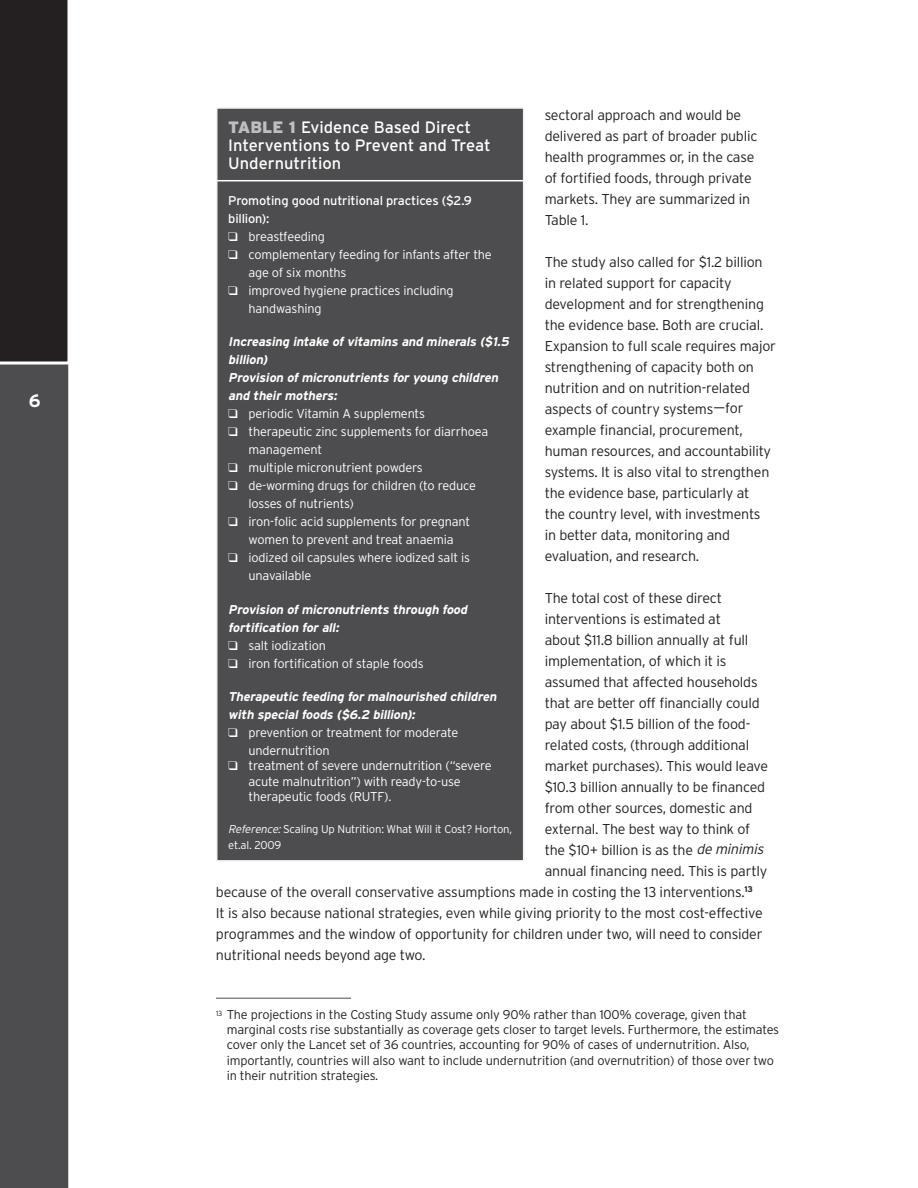
<style>
.page{position:relative;width:918px;height:1188px;background:#fff}
.page>*{position:absolute;margin:0;border:0;box-sizing:border-box;transform-origin:0 0}
.t1{font:700 18px "Interstate";color:#fff}
.t2{font:16.5px/18.1px "Interstate";color:#fff}
.t3{font:300 14.25px/21px "Interstate";letter-spacing:-.015em;color:#231f20}
.t4{font:300 12.75px/18px "Interstate";letter-spacing:-.015em;color:#fff}
.t5{font:300 12.75px/15.3px "Interstate";letter-spacing:-.015em;color:#231f20}
.t6{font:italic 700 12.75px/18px "Interstate";color:#fff}
.t7{font:12.75px/18px "Interstate";letter-spacing:-.015em;color:#fff}
.t8{font:300 11.25px/16.5px "Interstate";letter-spacing:-.015em;color:#fff}
.s1{font-style:italic}
.s2{font-weight:900;color:#bcbec0}
</style>
<div class="page">
<div style="left:0;top:366px;width:69px;height:822px;background:#4d4d4f"></div>
<div style="left:0;top:0;width:69px;height:366px;background:#242021"></div>
<div style="left:217px;top:108px;width:307px;height:753px;background:#4d4d4f"></div>
<hr style="left:208px;top:180px;width:324px;height:1px;background:#fff">
<div style="left:216px;top:107px;width:308px;height:755px;border:2px solid #f2f2f3"></div>
<hr style="left:216px;top:998px;width:135px;height:1px;background:#4d4d4f">
<p class="t1" style="left:29px;top:391px;width:13px">6</p>
<p class="t3" style="left:545px;top:104px;width:214px">sectoral approach and would be delivered as part of broader public health programmes or, in the case of fortified foods, through private markets. They are summarized in<br>Table 1.</p>
<p class="t3" style="left:545px;top:251px;width:233px">The study also called for $1.2 billion in related support for capacity development and for strengthening the evidence base. Both are crucial.<br>Expansion to full scale requires major strengthening of capacity both on nutrition and on nutrition-related aspects of country systems—for example financial, procurement, human resources, and accountability systems. It is also vital to strengthen the evidence base, particularly at<br>the country level, with investments<br>in better data, monitoring and evaluation, and research.</p>
<p class="t3" style="left:545px;top:587px;width:179px">The total cost of these direct</p>
<p class="t3" style="left:545px;top:608px;width:178px">interventions is estimated at</p>
<p class="t3" style="left:545px;top:629px;width:205px">about $11.8 billion annually at full</p>
<p class="t3" style="left:545px;top:650px;width:183px">implementation, of which it is</p>
<p class="t3" style="left:545px;top:671px;width:215px">assumed that affected households</p>
<p class="t3" style="left:545px;top:692px;width:217px">that are better off financially could</p>
<p class="t3" style="left:545px;top:713px;width:207px">pay about $1.5 billion of the food-</p>
<p class="t3" style="left:545px;top:734px;width:206px">related costs, (through additional</p>
<p class="t3" style="left:545px;top:755px;width:225px">market purchases). This would leave</p>
<p class="t3" style="left:545px;top:776px;width:222px">$10.3 billion annually to be financed</p>
<p class="t3" style="left:545px;top:797px;width:209px">from other sources, domestic and</p>
<p class="t3" style="left:545px;top:818px;width:207px">external. The best way to think of</p>
<p class="t3" style="left:545px;top:839px;width:224px">the $10+ billion is as the <span class="s1">de minimis</span></p>
<p class="t3" style="left:545px;top:860px;width:224px">annual financing need. This is partly</p>
<p class="t3" style="left:216px;top:881px;width:539px">because of the overall conservative assumptions made in costing the 13 interventions.<sup>13</sup></p>
<p class="t3" style="left:216px;top:902px;width:548px">It is also because national strategies, even while giving priority to the most cost-effective</p>
<p class="t3" style="left:216px;top:923px;width:548px">programmes and the window of opportunity for children under two, will need to consider</p>
<p class="t3" style="left:216px;top:944px;width:211px">nutritional needs beyond age two.</p>
<p class="t2" style="left:228px;top:118px;width:264px"><span class="s2">TABLE 1</span> Evidence Based Direct<br>Interventions to Prevent and Treat<br>Undernutrition</p>
<p class="t7" style="left:228px;top:192px;width:245px">Promoting good nutritional practices ($2.9 billion):</p>
<p class="t4" style="left:228px;top:228px;width:98px">❑ breastfeeding</p>
<p class="t4" style="left:249px;top:246px;width:245px;text-indent:-20px">❑ complementary feeding for infants after the age of six months</p>
<p class="t4" style="left:249px;top:282px;width:207px;text-indent:-20px">❑ improved hygiene practices including handwashing</p>
<p class="t6" style="left:228px;top:333px;width:285px">Increasing intake of vitamins and minerals ($1.5 billion)<br>Provision of micronutrients for young children and their mothers:</p>
<p class="t4" style="left:228px;top:405px;width:198px">❑ periodic Vitamin A supplements</p>
<p class="t4" style="left:249px;top:423px;width:241px;text-indent:-20px">❑ therapeutic zinc supplements for diarrhoea management</p>
<p class="t4" style="left:228px;top:459px;width:196px">❑ multiple micronutrient powders</p>
<p class="t4" style="left:249px;top:477px;width:229px;text-indent:-20px">❑ de-worming drugs for children (to reduce losses of nutrients)</p>
<p class="t4" style="left:228px;top:513px;width:244px;text-align:center">❑ iron-folic acid supplements for pregnant women to prevent and treat anaemia</p>
<p class="t4" style="left:249px;top:549px;width:223px;text-indent:-20px">❑ iodized oil capsules where iodized salt is unavailable</p>
<p class="t6" style="left:228px;top:600px;width:243px">Provision of micronutrients through food fortification for all:</p>
<p class="t4" style="left:228px;top:636px;width:99px">❑ salt iodization</p>
<p class="t4" style="left:228px;top:654px;width:197px">❑ iron fortification of staple foods</p>
<p class="t6" style="left:228px;top:687px;width:272px">Therapeutic feeding for malnourished children with special foods ($6.2 billion):</p>
<p class="t4" style="left:249px;top:723px;width:211px;text-indent:-20px">❑ prevention or treatment for moderate undernutrition</p>
<p class="t4" style="left:249px;top:758px;width:245px;line-height:15.3px;text-indent:-20px">❑ treatment of severe undernutrition (“severe acute malnutrition”) with ready-to-use therapeutic foods (RUTF).</p>
<p class="t8" style="left:228px;top:820px;width:285px"><span class="s1">Reference:</span>Scaling Up Nutrition: What Will it Cost? Horton, et.al. 2009</p>
<p class="t5" style="left:227px;top:1007px;width:554px;text-indent:-11px"><sup>13</sup> The projections in the Costing Study assume only 90% rather than 100% coverage, given that marginal costs rise substantially as coverage gets closer to target levels. Furthermore, the estimates cover only the Lancet set of 36 countries, accounting for 90% of cases of undernutrition. Also, importantly, countries will also want to include undernutrition (and overnutrition) of those over two in their nutrition strategies.</p>
</div>
